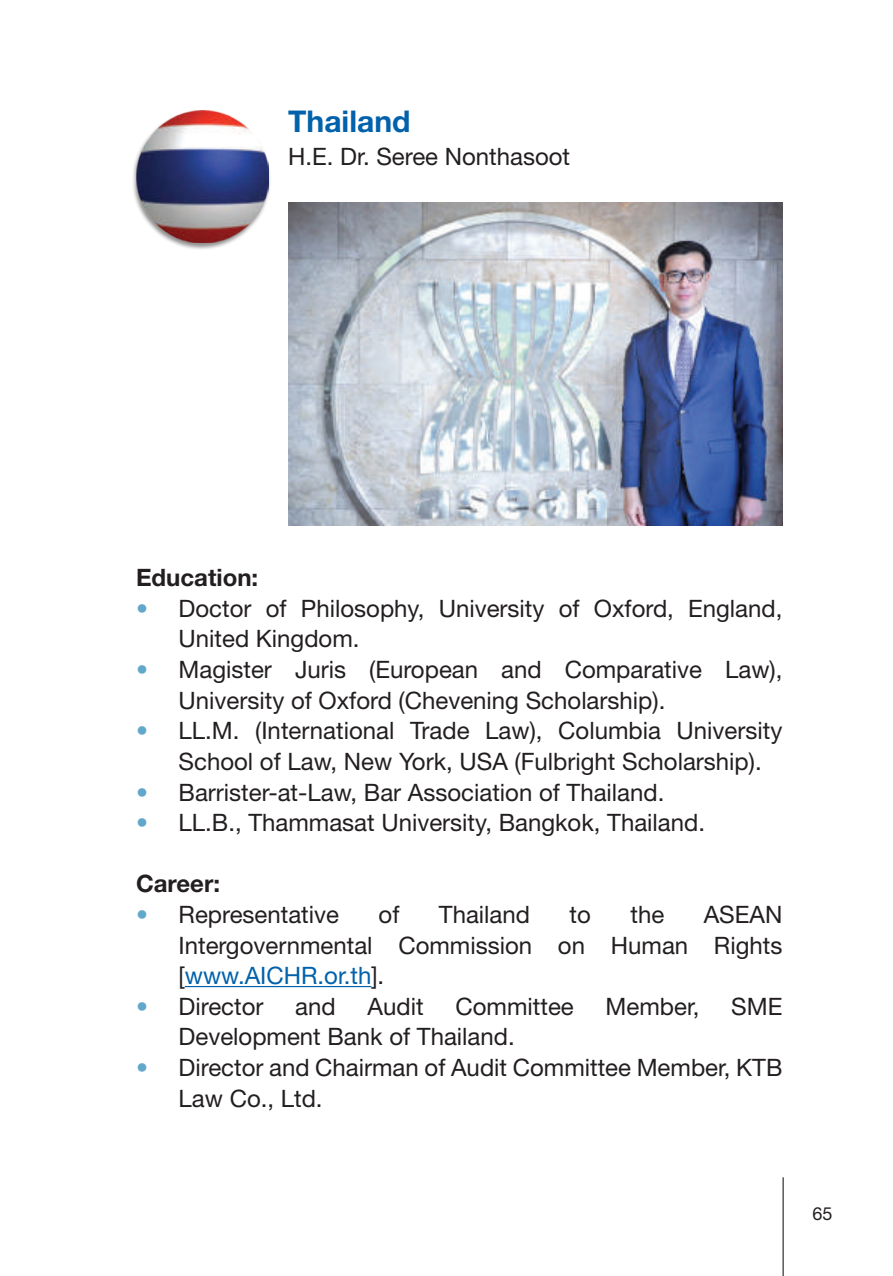
<style>
.page{position:relative;width:893px;height:1276px;background:#fff}
.page>*{position:absolute;margin:0;border:0;box-sizing:border-box;transform-origin:0 0}
.t1{font:700 30px "Helvetica Neue LT Std";color:#0161aa}
.t2{font:24px/30.6px "Helvetica Neue LT Std";color:#231f20}
.t3{font:700 24px "Helvetica Neue LT Std";color:#231f20}
.t4{font:18px "Helvetica Neue LT Std";color:#231f20}
.s1{color:#62a8cb}
.s2{color:#0161aa}
</style>
<div class="page">
<hr style="left:782px;top:1177px;width:2px;height:99px;background:#57585a">
<hr style="left:185px;top:986px;width:186px;height:1px;background:#0161aa">
<img style="left:288px;top:202px;width:494px;height:323px">
<div style="left:132px;top:111px;width:139px;height:139px;background:#231f20;opacity:.5"></div>
<img style="left:136px;top:111px;width:132px;height:131px">
<p class="t1" style="left:288px;top:103px;width:124px">Thailand</p>
<p class="t2" style="left:288px;top:141px;width:283px">H.E. Dr. Seree Nonthasoot</p>
<p class="t3" style="left:136px;top:563px;width:124px">Education:</p>
<p class="t2" style="left:179px;top:592px;width:605px;text-indent:-43px"><span class="s1">•</span> Doctor of Philosophy, University of Oxford, England,<br>United Kingdom.</p>
<p class="t2" style="left:179px;top:654px;width:605px;text-indent:-43px"><span class="s1">•</span> Magister Juris (European and Comparative Law),<br>University of Oxford (Chevening Scholarship).</p>
<p class="t2" style="left:179px;top:715px;width:605px;text-indent:-43px"><span class="s1">•</span> LL.M. (International Trade Law), Columbia University<br>School of Law, New York, USA (Fulbright Scholarship).</p>
<p class="t2" style="left:136px;top:776px;width:530px"><span class="s1">•</span> Barrister-at-Law, Bar Association of Thailand.</p>
<p class="t2" style="left:136px;top:807px;width:570px"><span class="s1">•</span> LL.B., Thammasat University, Bangkok, Thailand.</p>
<p class="t3" style="left:136px;top:869px;width:86px">Career:</p>
<p class="t2" style="left:136px;top:898px;width:204px"><span class="s1">•</span> Representative</p>
<p class="t2" style="left:379px;top:898px;width:22px">of</p>
<p class="t2" style="left:439px;top:898px;width:93px">Thailand</p>
<p class="t2" style="left:570px;top:898px;width:23px">to</p>
<p class="t2" style="left:630px;top:898px;width:35px">the</p>
<p class="t2" style="left:179px;top:898px;width:605px;text-align:justify;text-indent:525px">ASEAN Intergovernmental Commission on Human Rights [<span class="s2">www.AICHR.or.th</span>].</p>
<p class="t2" style="left:136px;top:990px;width:129px"><span class="s1">•</span> Director</p>
<p class="t2" style="left:295px;top:990px;width:42px">and</p>
<p class="t2" style="left:368px;top:990px;width:58px">Audit</p>
<p class="t2" style="left:455px;top:990px;width:120px">Committee</p>
<p class="t2" style="left:606px;top:990px;width:95px">Member,</p>
<p class="t2" style="left:731px;top:990px;width:53px">SME</p>
<p class="t2" style="left:179px;top:1021px;width:338px">Development Bank of Thailand.</p>
<p class="t2" style="left:179px;top:1051px;width:605px;text-indent:-43px"><span class="s1">•</span> Director and Chairman of Audit Committee Member, KTB<br>Law Co., Ltd.</p>
<p class="t4" style="left:812px;top:1203px;width:22px">65</p>
</div>
